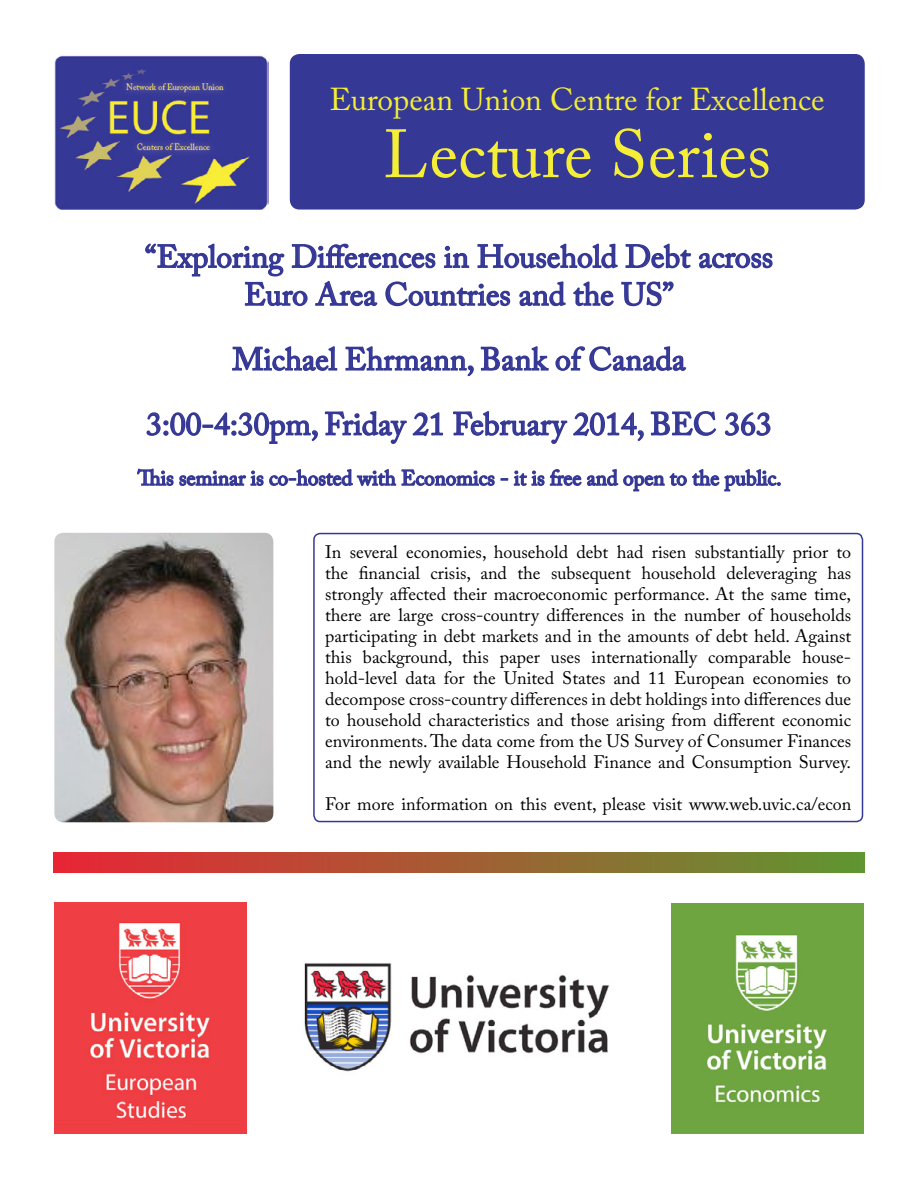
<style>
.page{position:relative;width:918px;height:1188px;background:#fff}
.page>*{position:absolute;margin:0;border:0;box-sizing:border-box;transform-origin:0 0}
.t1{font:67.5px "Adobe Caslon Pro";color:#f5ee36}
.t2{font:31.5px/37.8px "Adobe Caslon Pro";color:#353895;text-align:center}
.t3{font:31.5px "Adobe Caslon Pro";color:#f5ee36}
.t4{font:18px/21px "Adobe Caslon Pro";color:#000;text-align:justify}
</style>
<div class="page">
<div style="left:291px;top:55px;width:573px;height:154px;background:#353895;border-radius:9px"></div>
<div style="left:290px;top:54px;width:575px;height:156px;border:2px solid #353895;border-radius:9px"></div>
<img style="left:54px;top:55px;width:214px;height:155px">
<svg style="left:136px;top:194px;width:645px;height:298px"></svg>
<svg style="left:313px;top:532px;width:551px;height:291px"></svg>
<img style="left:54px;top:533px;width:219px;height:289px">
<img style="left:671px;top:903px;width:192px;height:231px">
<img style="left:54px;top:902px;width:192px;height:232px">
<div style="left:54px;top:852px;width:810px;height:21px;background:linear-gradient(to right,#e82535,#5e9631)"></div>
<img style="left:304px;top:963px;width:306px;height:109px">
<h2 class="t3" style="left:330px;top:80px;width:497px">European Union Centre for Excellence</h2>
<h1 class="t1" style="left:383px;top:114px;width:390px">Lecture Series</h1>
<h2 class="t2" style="left:145px;top:237px;width:630px">“Exploring Differences in Household Debt across<br>Euro Area Countries and the US”</h2>
<h2 class="t2" style="left:146px;top:327px;width:627px;line-height:64.8px">Michael Ehrmann, Bank of Canada<br>3:00-4:30pm, Friday 21 February 2014, BEC 363</h2>
<p class="t4" style="left:325px;top:541px;width:528px">In several economies, household debt had risen substantially prior to the financial crisis, and the subsequent household deleveraging has strongly affected their macroeconomic performance. At the same time, there are large cross‐country differences in the number of households participating in debt markets and in the amounts of debt held. Against this background, this paper uses internationally comparable house&shy;hold‐level data for the United States and 11 European economies to decompose cross‐country differences in debt holdings into differences due to household characteristics and those arising from different economic environments. The data come from the US Survey of Consumer Finances and the newly available Household Finance and Consumption Survey.</p>
<p class="t4" style="left:325px;top:793px;width:528px">For more information on this event, please visit www.web.uvic.ca/econ</p>
</div>
